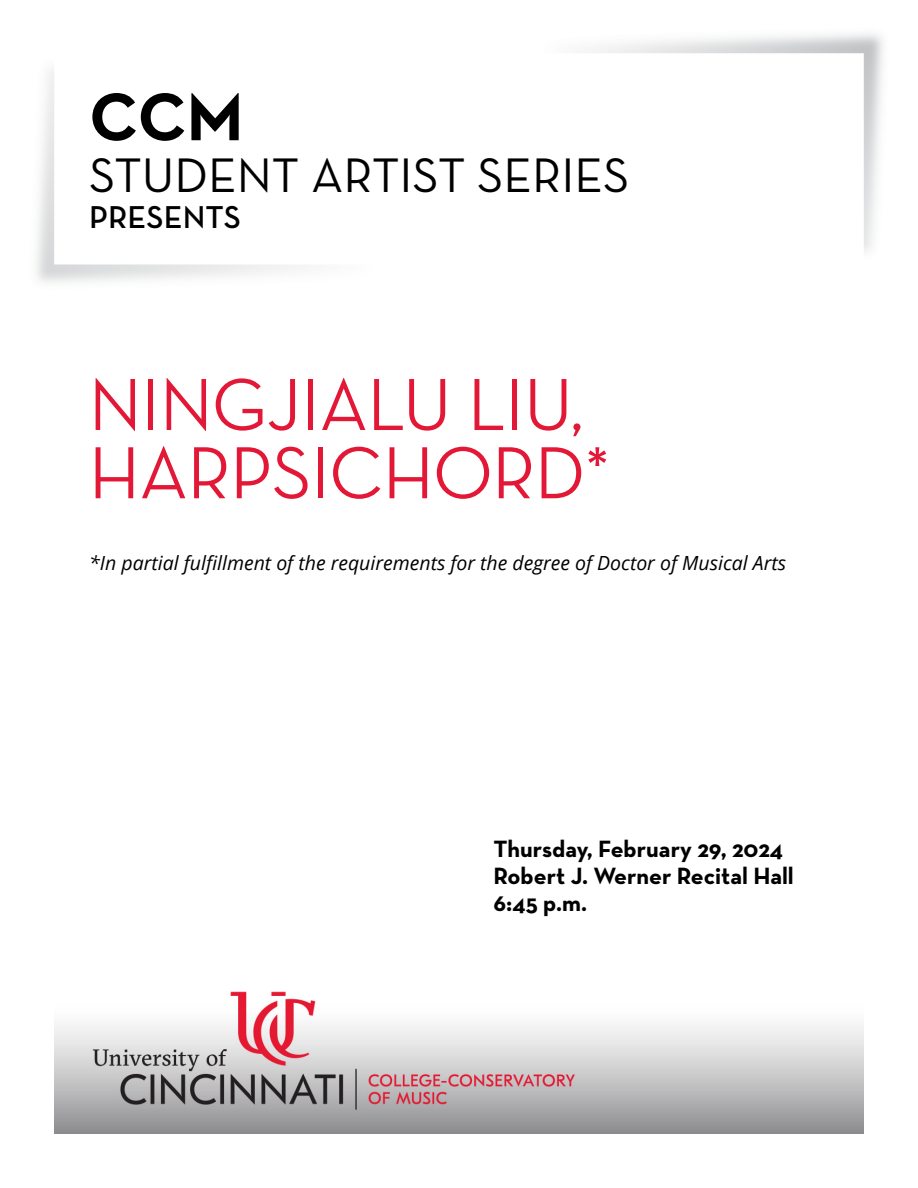
<style>
.page{position:relative;width:918px;height:1188px;background:#fff}
.page>*{position:absolute;margin:0;border:0;box-sizing:border-box;transform-origin:0 0}
.Concert_Title__H1{font:500 75px/68.2px "Neutra Disp";color:#e31837}
.Page_Intro__H1{font:700 68.7px "Neutra Text";color:#000}
.Page_Intro__H1-2{font:49.35px "Neutra Text";color:#000}
.Page_Intro__H1-3{font:600 32.25px "Neutra Text";color:#000}
.Date_Venue_Time__H3{font:700 24px "Neutra Text";color:#000}
.In_partial_fulfillment_of__H2{font:italic 19.5px "Open Sans";color:#000}
</style>
<div class="page">
<img style="left:54px;top:991px;width:810px;height:143px">
<img style="left:589px;top:34px;width:294px;height:218px">
<h1 class="Page_Intro__H1" style="left:89px;top:74px;width:156px">CCM</h1>
<h1 class="Page_Intro__H1-2" style="left:89px;top:145px;width:542px">STUDENT ARTIST SERIES</h1>
<h1 class="Page_Intro__H1-3" style="left:89px;top:197px;width:153px">PRESENTS</h1>
<h1 class="Concert_Title__H1" style="left:89px;top:371px;width:523px">NINGJIALU LIU,<br>HARPSICHORD*</h1>
<h2 class="In_partial_fulfillment_of__H2" style="left:89px;top:550px;width:698px">*In partial fulfillment of the requirements for the degree of Doctor of Musical Arts</h2>
<h3 class="Date_Venue_Time__H3" style="left:494px;top:834px;width:291px">Thursday, February 29, 2024</h3>
<h3 class="Date_Venue_Time__H3" style="left:494px;top:861px;width:302px">Robert J. Werner Recital Hall</h3>
<h3 class="Date_Venue_Time__H3" style="left:494px;top:888px;width:95px">6:45 p.m.</h3>
</div>
